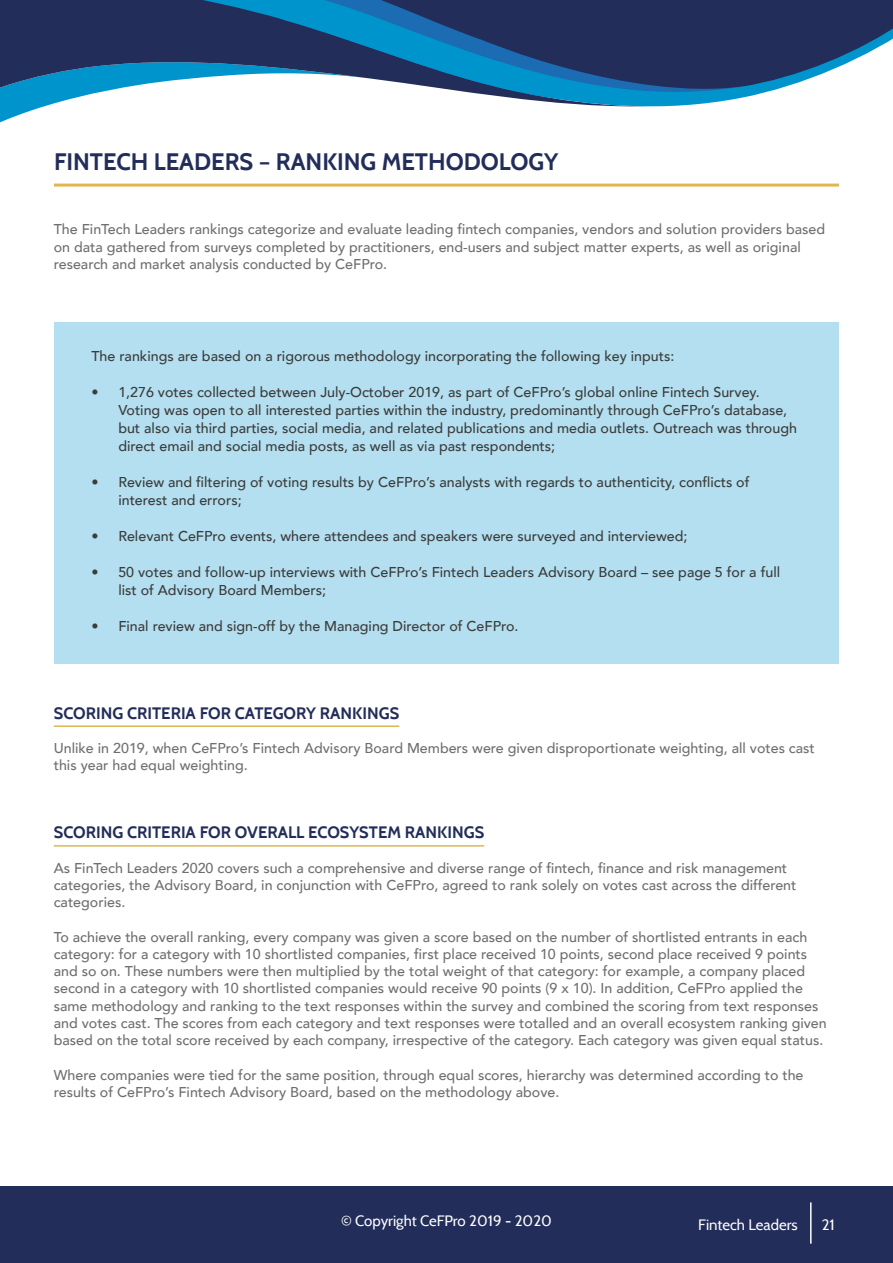
<style>
.page{position:relative;width:893px;height:1263px;background:#fff}
.page>*{position:absolute;margin:0;border:0;box-sizing:border-box;transform-origin:0 0}
.t1{font:700 23.7px "Cabin";color:#222d5a}
.t2{font:700 16.5px "Cabin";color:#222d5a}
.t3{font:15px "Cabin";color:#fff}
.t4{font:500 14.25px/17.2px "Avenir";color:#706f6f}
.t5{font:500 14.25px/18px "Avenir";color:#3c3c3b}
</style>
<div class="page">
<div style="left:0;top:1186px;width:893px;height:77px;background:#222d5a"></div>
<hr style="left:810px;top:1202px;width:2px;height:41px;background:#fff">
<svg style="left:0;top:0;width:893px;height:112px;fill:#222d5a"></svg>
<hr style="left:54px;top:184px;width:785px;height:3px;background:#e0b655">
<div style="left:54px;top:322px;width:785px;height:341px;background:#b3dff0"></div>
<hr style="left:54px;top:725px;width:345px;height:2px;background:#e0b655">
<hr style="left:54px;top:845px;width:430px;height:2px;background:#e0b655">
<h1 class="t1" style="left:54px;top:147px;width:506px">FINTECH LEADERS – RANKING METHODOLOGY</h1>
<p class="t4" style="left:54px;top:220px;width:773px">The FinTech Leaders rankings categorize and evaluate leading fintech companies, vendors and solution providers based on data gathered from surveys completed by practitioners, end-users and subject matter experts, as well as original research and market analysis conducted by CeFPro.</p>
<p class="t5" style="left:91px;top:346px;width:584px">The rankings are based on a rigorous methodology incorporating the following key inputs:</p>
<p class="t5" style="left:118px;top:382px;width:680px;text-indent:-27px">• 1,276 votes collected between July-October 2019, as part of CeFPro’s global online Fintech Survey.<br>Voting was open to all interested parties within the industry, predominantly through CeFPro’s database, but also via third parties, social media, and related publications and media outlets. Outreach was through direct email and social media posts, as well as via past respondents;</p>
<p class="t5" style="left:118px;top:472px;width:633px;text-indent:-27px">• Review and filtering of voting results by CeFPro’s analysts with regards to authenticity, conflicts of interest and errors;</p>
<p class="t5" style="left:91px;top:526px;width:598px">• Relevant CeFPro events, where attendees and speakers were surveyed and interviewed;</p>
<p class="t5" style="left:118px;top:562px;width:663px;text-indent:-27px">• 50 votes and follow-up interviews with CeFPro’s Fintech Leaders Advisory Board – see page 5 for a full list of Advisory Board Members;</p>
<p class="t5" style="left:91px;top:616px;width:429px">• Final review and sign-off by the Managing Director of CeFPro.</p>
<p class="t2" style="left:54px;top:703px;width:347px">SCORING CRITERIA FOR CATEGORY RANKINGS</p>
<p class="t4" style="left:54px;top:739px;width:762px">Unlike in 2019, when CeFPro’s Fintech Advisory Board Members were given disproportionate weighting, all votes cast this year had equal weighting.</p>
<p class="t2" style="left:54px;top:822px;width:432px">SCORING CRITERIA FOR OVERALL ECOSYSTEM RANKINGS</p>
<p class="t4" style="left:54px;top:858px;width:744px">As FinTech Leaders 2020 covers such a comprehensive and diverse range of fintech, finance and risk management categories, the Advisory Board, in conjunction with CeFPro, agreed to rank solely on votes cast across the different categories.</p>
<p class="t4" style="left:54px;top:927px;width:774px">To achieve the overall ranking, every company was given a score based on the number of shortlisted entrants in each category: for a category with 10 shortlisted companies, first place received 10 points, second place received 9 points and so on. These numbers were then multiplied by the total weight of that category: for example, a company placed second in a category with 10 shortlisted companies would receive 90 points (9 x 10). In addition, CeFPro applied the same methodology and ranking to the text responses within the survey and combined the scoring from text responses and votes cast. The scores from each category and text responses were totalled and an overall ecosystem ranking given based on the total score received by each company, irrespective of the category. Each category was given equal status.</p>
<p class="t4" style="left:54px;top:1065px;width:751px">Where companies were tied for the same position, through equal scores, hierarchy was determined according to the results of CeFPro’s Fintech Advisory Board, based on the methodology above.</p>
<p class="t3" style="left:341px;top:1212px;width:212px">© Copyright CeFPro 2019 - 2020</p>
<p class="t3" style="left:698px;top:1216px;width:101px">Fintech Leaders</p>
<p class="t3" style="left:822px;top:1215px;width:15px">21</p>
</div>
